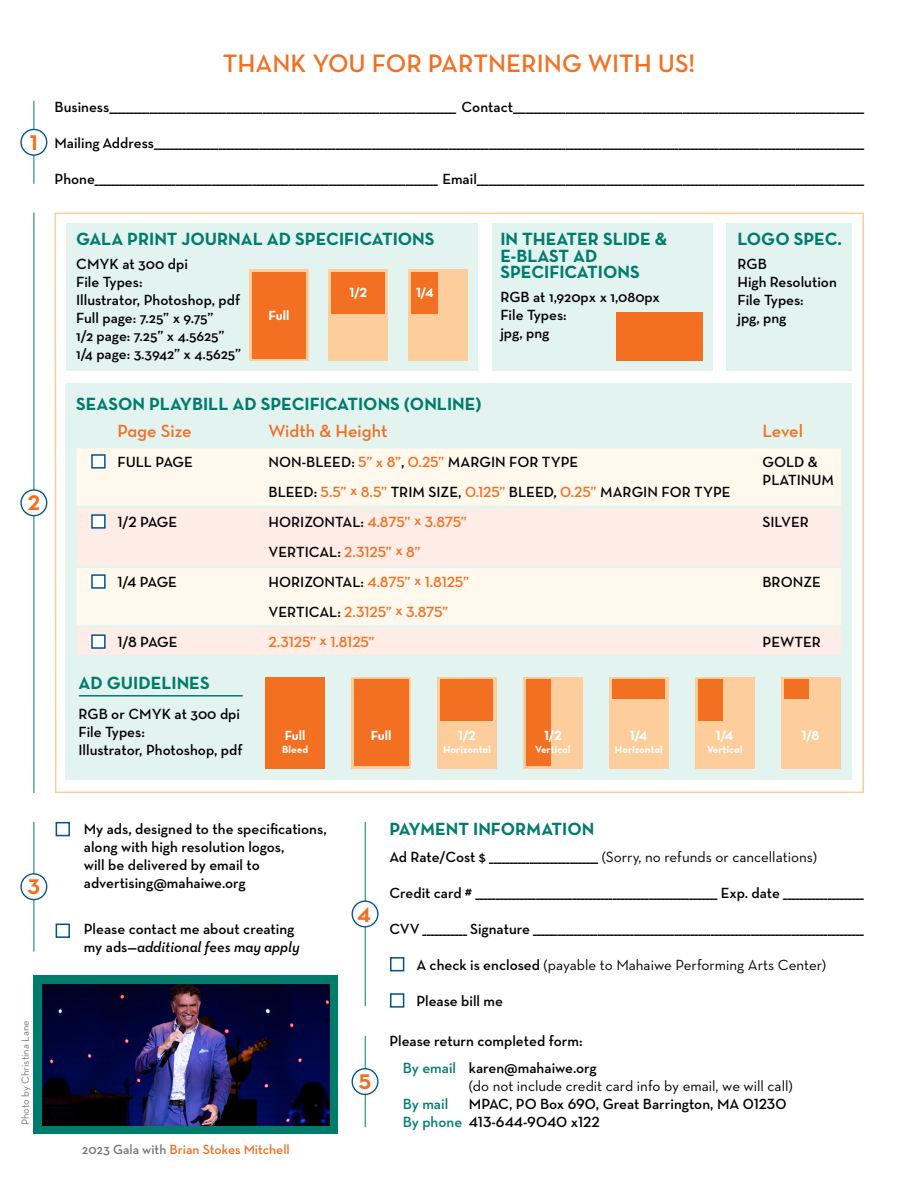
<style>
.page{position:relative;width:918px;height:1188px;background:#fff}
.page>*{position:absolute;margin:0;border:0;box-sizing:border-box;transform-origin:0 0}
.t1{font:25.65px "Neutra Text Demi Alt";color:#f36f21}
.t2{font:21.6px "Neutra Text Bold Alt";color:#f36f21}
.t3{font:18px/16.5px "Neutra Text Bold Alt";color:#007c6c}
.t4{font:18px "Neutra Text Demi Alt";color:#f36f21}
.t5{font:600 15px/18px "Neutra Text";color:#000}
.t6{font:15px/30px "Neutra Text Demi Alt";color:#000}
.t7{font:15px "Neutra Text";color:#000}
.t8{font:600 15px "Neutra Text";color:#007c6c}
.t9{font:13.5px "Neutra Text Bold Alt";color:#fff}
.t10{font:600 13.5px "Neutra Text";color:#f36f21}
.t11{font:10.5px "Neutra Text Bold Alt";color:#fff}
.t12{font:10.5px "Neutra Text";color:#757779}
.s1{font-family:"Neutra Text Demi Alt";font-weight:400}
.s2{color:#f36f21}
.s3{font-style:italic}
.s4{color:#757779}
.s5{font-weight:400}
.s6{font-weight:600}
.s7{color:#007c6c}
.s8{font-family:"Neutra Text";font-weight:600;color:#007c6c}
</style>
<div class="page">
<hr style="left:365px;top:1036px;width:1px;height:91px;background:#007c6c">
<div style="left:352px;top:1069px;width:26px;height:25px;background:#fff;border-radius:50%"></div>
<div style="left:352px;top:1068px;width:27px;height:27px;border:1px solid #00528e;border-radius:50%"></div>
<div style="left:56px;top:924px;width:14px;height:14px;border:2px solid #00528e"></div>
<div style="left:56px;top:822px;width:14px;height:14px;border:2px solid #00528e"></div>
<hr style="left:34px;top:822px;width:1px;height:129px;background:#007c6c">
<div style="left:21px;top:874px;width:26px;height:26px;background:#fff;border-radius:50%"></div>
<div style="left:20px;top:873px;width:27px;height:27px;border:1px solid #00528e;border-radius:50%"></div>
<hr style="left:365px;top:822px;width:1px;height:184px;background:#007c6c">
<div style="left:352px;top:901px;width:26px;height:26px;background:#fff;border-radius:50%"></div>
<div style="left:352px;top:900px;width:27px;height:27px;border:1px solid #00528e;border-radius:50%"></div>
<div style="left:390px;top:957px;width:14px;height:14px;border:2px solid #00528e"></div>
<div style="left:390px;top:993px;width:14px;height:15px;border:2px solid #00528e"></div>
<hr style="left:34px;top:213px;width:1px;height:580px;background:#007c6c">
<div style="left:21px;top:490px;width:26px;height:26px;background:#fff;border-radius:50%"></div>
<div style="left:20px;top:489px;width:27px;height:27px;border:1px solid #00528e;border-radius:50%"></div>
<svg style="left:54px;top:212px;width:810px;height:581px;background:#f4ece0"></svg>
<hr style="left:79px;top:695px;width:163px;height:2px;background:#007c6c">
<div style="left:695px;top:677px;width:59px;height:91px;background:#fdcd9b"></div>
<div style="left:698px;top:679px;width:25px;height:42px;background:#f36f21"></div>
<hr style="left:34px;top:101px;width:1px;height:83px;background:#007c6c">
<div style="left:21px;top:129px;width:26px;height:26px;background:#fff;border-radius:50%"></div>
<div style="left:20px;top:129px;width:27px;height:27px;border:1px solid #00528e;border-radius:50%"></div>
<div style="left:34px;top:975px;width:304px;height:159px;background:#007c6c"></div>
<img style="left:42px;top:985px;width:287px;height:140px">
<div style="left:66px;top:223px;width:412px;height:147px;background:#e3f3ef"></div>
<div style="left:492px;top:223px;width:221px;height:147px;background:#e3f3ef"></div>
<div style="left:727px;top:223px;width:125px;height:147px;background:#e3f3ef"></div>
<div style="left:408px;top:269px;width:59px;height:92px;background:#fdcd9b"></div>
<div style="left:411px;top:272px;width:27px;height:42px;background:#f36f21"></div>
<div style="left:329px;top:269px;width:59px;height:92px;background:#fdcd9b"></div>
<div style="left:331px;top:272px;width:54px;height:42px;background:#f36f21"></div>
<div style="left:249px;top:269px;width:60px;height:92px;background:#fdcd9b"></div>
<div style="left:252px;top:272px;width:54px;height:86px;background:#f36f21"></div>
<div style="left:616px;top:312px;width:87px;height:49px;background:#f36f21"></div>
<h2 class="t2" style="left:30px;top:129px;width:9px">1</h2>
<h1 class="t1" style="left:223px;top:47px;width:474px">THANK YOU FOR PARTNERING WITH US!</h1>
<p class="t5" style="left:55px;top:97px;width:811px">Business______________________________________________________________________________________ Contact_______________________________________________________________________________________</p>
<p class="t5" style="left:55px;top:133px;width:811px">Mailing Address________________________________________________________________________________________________________________________________________________________________________________</p>
<p class="t5" style="left:55px;top:169px;width:811px">Phone_____________________________________________________________________________________ Email________________________________________________________________________________________________</p>
<h2 class="t2" style="left:28px;top:490px;width:14px">2</h2>
<p class="t3" style="left:76px;top:230px;width:360px">GALA PRINT JOURNAL AD SPECIFICATIONS</p>
<p class="t5" style="left:76px;top:255px;width:166px">CMYK at 300 dpi<br>File Types:<br>Illustrator, Photoshop, pdf<br>Full page: 7.25” x 9.75”<br>1/2 page: 7.25” x 4.5625”<br>1/4 page: 3.3942” x 4.5625”</p>
<p class="t9" style="left:349px;top:284px;width:19px">1/2</p>
<p class="t9" style="left:416px;top:284px;width:19px">1/4</p>
<p class="t9" style="left:269px;top:307px;width:22px">Full</p>
<p class="t3" style="left:76px;top:395px;width:407px">SEASON PLAYBILL AD SPECIFICATIONS (ONLINE)</p>
<p class="t3" style="left:500px;top:230px;width:169px">IN THEATER SLIDE &amp;<br>E-BLAST AD<br>SPECIFICATIONS</p>
<p class="t5" style="left:500px;top:288px;width:161px">RGB at 1,920p<span class="s1">x x</span> 1,080px<br>File Types:<br>jpg, png</p>
<p class="t3" style="left:738px;top:230px;width:106px">LOGO SPEC.</p>
<p class="t5" style="left:738px;top:255px;width:101px">RGB<br>High Resolution<br>File Types:<br>jpg, png</p>
<p class="t4" style="left:117px;top:420px;width:76px">Page Size</p>
<p class="t6" style="left:117px;top:446px;width:77px">FULL PAGE</p>
<p class="t6" style="left:117px;top:506px;width:61px">1/2 PAGE</p>
<p class="t6" style="left:117px;top:566px;width:61px">1/4 PAGE</p>
<p class="t6" style="left:117px;top:626px;width:62px">1/8 PAGE</p>
<p class="t3" style="left:79px;top:674px;width:133px">AD GUIDELINES</p>
<p class="t5" style="left:79px;top:705px;width:166px">RGB or CMYK at 300 dpi<br>File Types:<br>Illustrator, Photoshop, pdf</p>
<p class="t4" style="left:269px;top:420px;width:120px">Width &amp; Height</p>
<p class="t6" style="left:269px;top:446px;width:464px">NON-BLEED: <span class="s2">5” x 8”</span>, <span class="s2">0.25”</span> MARGIN FOR TYPE<br>BLEED: <span class="s2">5.5” x 8.5”</span> TRIM SIZE, <span class="s2">0.125”</span> BLEED, <span class="s2">0.25”</span> MARGIN FOR TYPE<br>HORIZONTAL: <span class="s2">4.875” x 3.875”<br></span>VERTICAL: <span class="s2">2.3125” x 8”<br></span>HORIZONTAL: <span class="s2">4.875” x 1.8125”<br></span>VERTICAL: <span class="s2">2.3125” x 3.875”<br>2.3125” x 1.8125”</span></p>
<p class="t4" style="left:762px;top:420px;width:42px">Level</p>
<p class="t6" style="left:762px;top:452px;width:73px;line-height:18px">GOLD &amp;<br>PLATINUM</p>
<p class="t6" style="left:762px;top:506px;width:48px">SILVER</p>
<p class="t6" style="left:762px;top:566px;width:60px">BRONZE</p>
<p class="t6" style="left:762px;top:626px;width:60px">PEWTER</p>
<p class="t9" style="left:285px;top:727px;width:22px">Full</p>
<p class="t9" style="left:371px;top:727px;width:22px">Full</p>
<p class="t9" style="left:802px;top:727px;width:19px">1/8</p>
<p class="t11" style="left:282px;top:743px;width:28px">Bleed</p>
<p class="t9" style="left:458px;top:727px;width:19px">1/2</p>
<p class="t11" style="left:443px;top:743px;width:49px">Horizontal</p>
<p class="t9" style="left:544px;top:727px;width:19px">1/2</p>
<p class="t11" style="left:535px;top:743px;width:37px">Vertical</p>
<p class="t9" style="left:630px;top:727px;width:19px">1/4</p>
<p class="t11" style="left:615px;top:743px;width:49px">Horizontal</p>
<p class="t9" style="left:716px;top:727px;width:19px">1/4</p>
<p class="t11" style="left:707px;top:743px;width:37px">Vertical</p>
<h2 class="t2" style="left:28px;top:873px;width:14px">3</h2>
<p class="t12" style="left:19px;top:1125px;width:106px;rotate:-90deg">Photo by Christina Lane</p>
<p class="t5" style="left:84px;top:819px;width:244px">My ads, designed to the specifications, along with high resolution logos,<br>will be delivered by email to advertising@mahaiwe.org</p>
<p class="t5" style="left:84px;top:919px;width:217px">Please contact me about creating my ads—<span class="s3">additional fees may apply</span></p>
<p class="t10" style="left:82px;top:1141px;width:209px"><span class="s4">2023 Gala with</span> Brian Stokes Mitchell</p>
<h2 class="t2" style="left:357px;top:901px;width:15px">4</h2>
<h2 class="t2" style="left:359px;top:1068px;width:14px">5</h2>
<p class="t3" style="left:389px;top:820px;width:207px">PAYMENT INFORMATION</p>
<p class="t5" style="left:389px;top:847px;width:429px">Ad Rate/Cost $ ___________________________ <span class="s5">(Sorry, no refunds or cancellations)</span></p>
<p class="t5" style="left:389px;top:883px;width:476px">Credit card # ____________________________________________________________ Exp. date ____________________</p>
<p class="t5" style="left:389px;top:919px;width:476px">CVV ___________ Signature __________________________________________________________________________________</p>
<p class="t7" style="left:416px;top:956px;width:411px"><span class="s6">A check is enclosed</span> (payable to Mahaiwe Performing Arts Center)</p>
<p class="t5" style="left:416px;top:991px;width:88px">Please bill me</p>
<p class="t5" style="left:403px;top:1027px;width:195px;line-height:27px;text-indent:-14px">Please return completed form:<br><span class="s7">By email</span> karen@mahaiwe.org</p>
<p class="t7" style="left:469px;top:1077px;width:325px">(do not include credit card info by email, we will call)</p>
<p class="t8" style="left:403px;top:1095px;width:47px">By mail</p>
<p class="t5" style="left:469px;top:1095px;width:319px">MPAC, PO Box <span class="s1">690</span>, Great Barrington, MA <span class="s1">01230</span></p>
<p class="t6" style="left:403px;top:1107px;width:198px"><span class="s8">By phone</span> 413-644-9040 x122</p>
</div>
